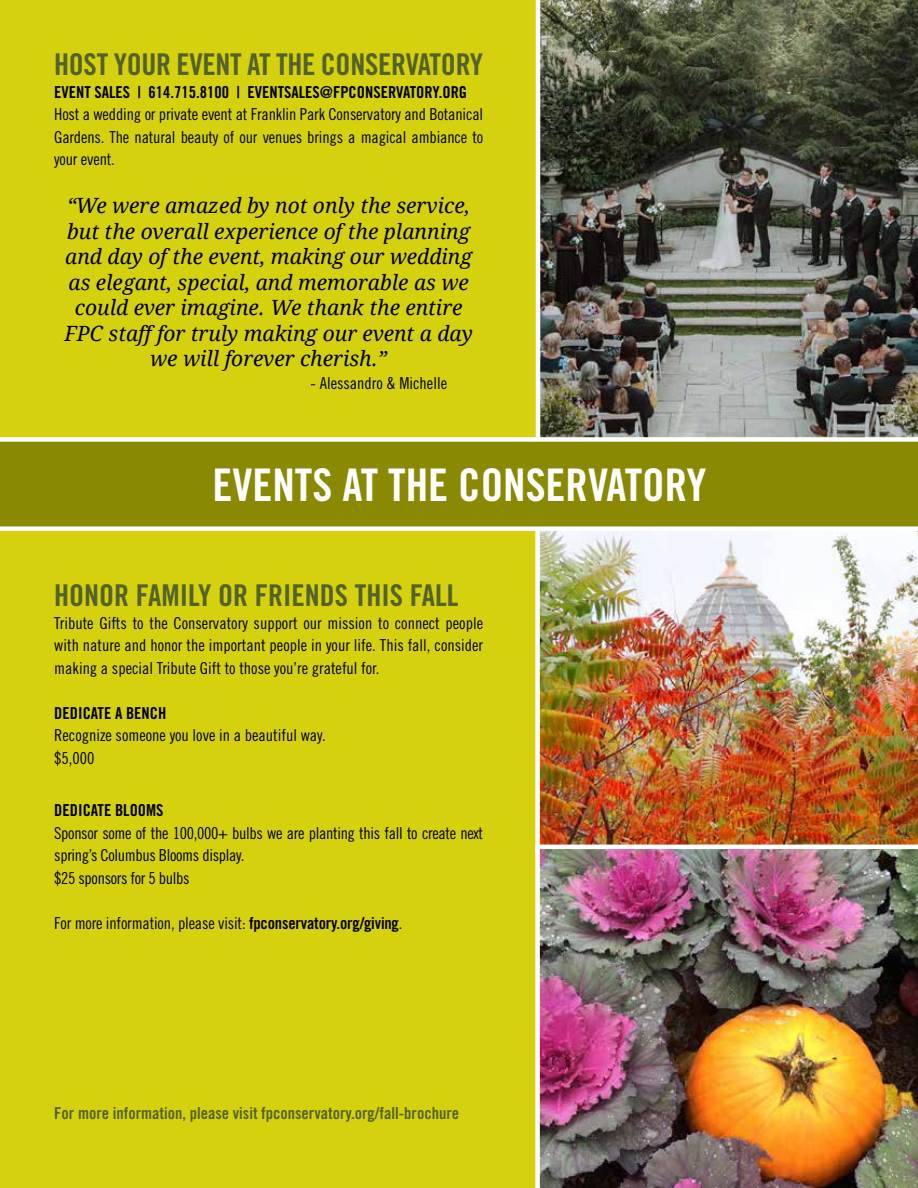
<style>
.page{position:relative;width:918px;height:1188px;background:#d5d10f}
.page>*{position:absolute;margin:0;border:0;box-sizing:border-box;transform-origin:0 0}
.t1{font:45px "Trade Gothic LT Std Bd Cn 20";color:#fff}
.t2{font:30px "Trade Gothic LT Std Bd Cn 20";letter-spacing:-.01em;color:#546129}
.t3{font:italic 21px/25.5px "Droid Serif";color:#000;text-align:center}
.t4{font:16.5px/22.5px "Trade Gothic LT Std Cn 18";letter-spacing:-.01em;color:#000;text-align:justify}
.t5{font:16.5px "Trade Gothic LT Std Bd Cn 20";color:#000}
.t6{font:16.5px "Trade Gothic LT Std Bd Cn 20";color:#546129}
.s1{font-family:"Trade Gothic LT Std Bd Cn 20"}
</style>
<div class="page">
<img style="left:535px;top:531px;width:383px;height:311px">
<img style="left:535px;top:842px;width:383px;height:346px">
<img style="left:535px;top:0;width:383px;height:437px">
<div style="left:0;top:439px;width:918px;height:90px;background:#898903"></div>
<div style="left:0;top:526px;width:918px;height:5px;background:#fff"></div>
<div style="left:0;top:437px;width:918px;height:5px;background:#fff"></div>
<h2 class="t2" style="left:54px;top:46px;width:430px">HOST YOUR EVENT AT THE CONSERVATORY</h2>
<p class="t5" style="left:54px;top:82px;width:414px">EVENT SALES | 614.715.8100 | EVENTSALES@FPCONSERVATORY.ORG</p>
<p class="t4" style="left:54px;top:103px;width:430px">Host a wedding or private event at Franklin Park Conservatory and Botanical Gardens. The natural beauty of our venues brings a magical ambiance to your event.</p>
<p class="t3" style="left:65px;top:193px;width:410px">“We were amazed by not only the service, but the overall experience of the planning and day of the event, making our wedding as elegant, special, and memorable as we could ever imagine. We thank the entire FPC staff for truly making our event a day we will forever cherish.”</p>
<p class="t4" style="left:311px;top:371px;width:138px">- Alessandro &amp; Michelle</p>
<h1 class="t1" style="left:212px;top:458px;width:495px">EVENTS AT THE CONSERVATORY</h1>
<h2 class="t2" style="left:54px;top:577px;width:406px">HONOR FAMILY OR FRIENDS THIS FALL</h2>
<p class="t4" style="left:54px;top:611px;width:430px">Tribute Gifts to the Conservatory support our mission to connect people with nature and honor the important people in your life. This fall, consider making a special Tribute Gift to those you’re grateful for.</p>
<p class="t5" style="left:54px;top:703px;width:114px">DEDICATE A BENCH</p>
<p class="t4" style="left:54px;top:724px;width:273px">Recognize someone you love in a beautiful way. $5,000</p>
<p class="t5" style="left:54px;top:800px;width:111px">DEDICATE BLOOMS</p>
<p class="t4" style="left:54px;top:821px;width:430px;text-align:left">Sponsor some of the 100,000+ bulbs we are planting this fall to create next spring’s Columbus Blooms display.<br>$25 sponsors for 5 bulbs</p>
<p class="t4" style="left:54px;top:911px;width:350px">For more information, please visit: <span class="s1">fpconservatory.org/giving</span>.</p>
<p class="t6" style="left:54px;top:1103px;width:406px">For more information, please visit fpconservatory.org/fall-brochure</p>
</div>
